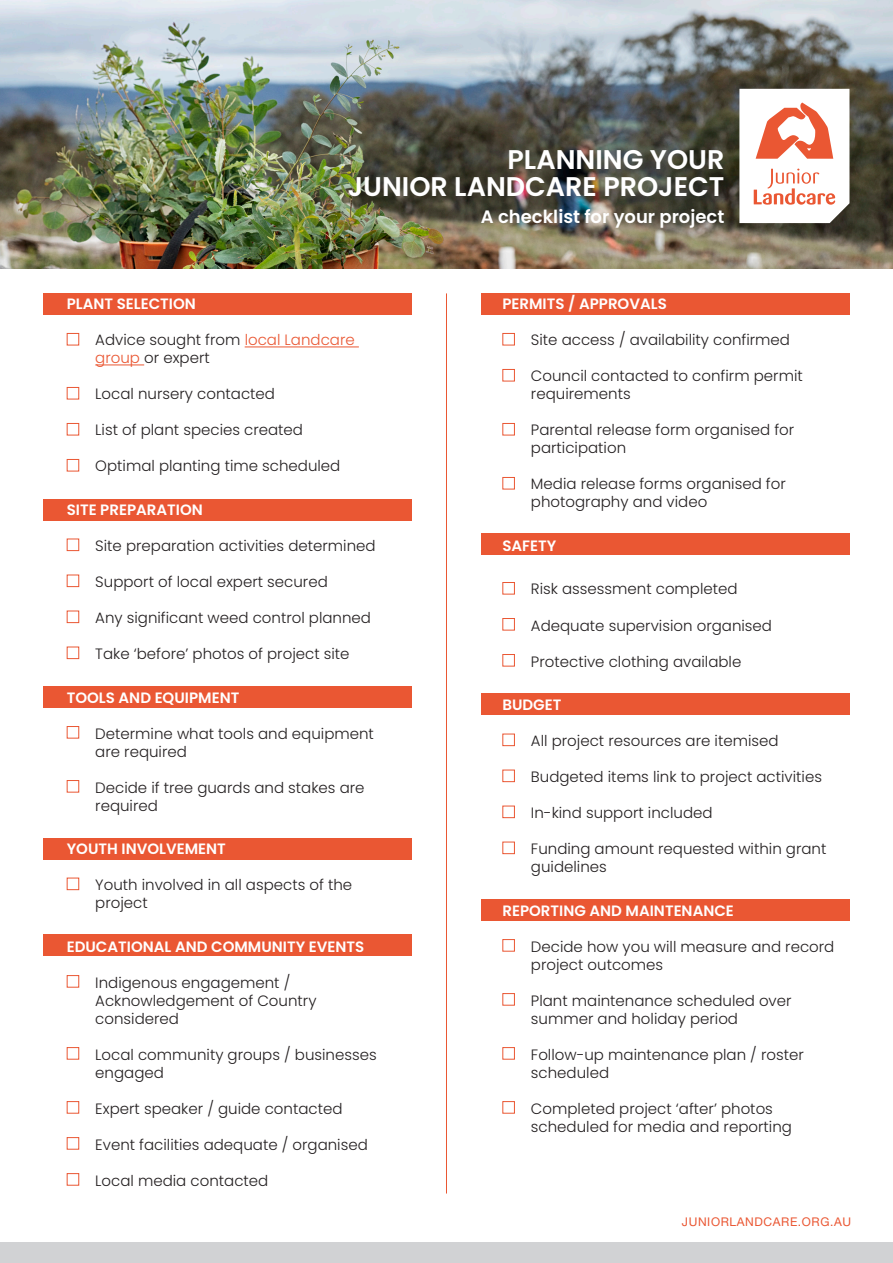
<style>
.page{position:relative;width:893px;height:1263px;background:#fff}
.page>*{position:absolute;margin:0;border:0;box-sizing:border-box;transform-origin:0 0}
.t1{font:600 27px "Poppins";color:#fff}
.t2{font:600 18px "Poppins";color:#fff}
.t3{font:300 15px/18px "Poppins";color:#231f20}
.t4{font:600 15px "Poppins";color:#fff}
.t5{font:12px "Helvetica Neue LT Std";letter-spacing:.05em;color:#ea5733}
.s1{color:#ea5733}
</style>
<div class="page">
<img style="left:0;top:0;width:893px;height:269px">
<svg style="left:739px;top:89px;width:110px;height:134px"></svg>
<div style="left:44px;top:294px;width:368px;height:21px;background:#ea5733"></div>
<div style="left:44px;top:499px;width:368px;height:21px;background:#ea5733"></div>
<div style="left:44px;top:686px;width:368px;height:21px;background:#ea5733"></div>
<div style="left:44px;top:838px;width:368px;height:22px;background:#ea5733"></div>
<div style="left:44px;top:935px;width:368px;height:21px;background:#ea5733"></div>
<div style="left:481px;top:294px;width:368px;height:21px;background:#ea5733"></div>
<div style="left:481px;top:533px;width:368px;height:22px;background:#ea5733"></div>
<div style="left:481px;top:694px;width:368px;height:21px;background:#ea5733"></div>
<div style="left:481px;top:899px;width:368px;height:21px;background:#ea5733"></div>
<hr style="left:245px;top:347px;width:114px;height:1px;background:#ea5733">
<hr style="left:95px;top:365px;width:49px;height:1px;background:#ea5733">
<div style="left:67px;top:333px;width:12px;height:12px;border:1px solid #ea5733"></div>
<div style="left:67px;top:387px;width:12px;height:12px;border:1px solid #ea5733"></div>
<div style="left:67px;top:423px;width:12px;height:12px;border:1px solid #ea5733"></div>
<div style="left:67px;top:459px;width:12px;height:12px;border:1px solid #ea5733"></div>
<div style="left:67px;top:539px;width:12px;height:12px;border:1px solid #ea5733"></div>
<div style="left:67px;top:575px;width:12px;height:12px;border:1px solid #ea5733"></div>
<div style="left:67px;top:611px;width:12px;height:12px;border:1px solid #ea5733"></div>
<div style="left:67px;top:647px;width:12px;height:12px;border:1px solid #ea5733"></div>
<div style="left:67px;top:726px;width:12px;height:12px;border:1px solid #ea5733"></div>
<div style="left:67px;top:780px;width:12px;height:12px;border:1px solid #ea5733"></div>
<div style="left:67px;top:878px;width:12px;height:12px;border:1px solid #ea5733"></div>
<div style="left:67px;top:975px;width:12px;height:12px;border:1px solid #ea5733"></div>
<div style="left:67px;top:1047px;width:12px;height:12px;border:1px solid #ea5733"></div>
<div style="left:67px;top:1101px;width:12px;height:12px;border:1px solid #ea5733"></div>
<div style="left:67px;top:1137px;width:12px;height:12px;border:1px solid #ea5733"></div>
<div style="left:67px;top:1173px;width:12px;height:12px;border:1px solid #ea5733"></div>
<div style="left:502px;top:333px;width:13px;height:12px;border:1px solid #ea5733"></div>
<div style="left:502px;top:369px;width:13px;height:12px;border:1px solid #ea5733"></div>
<div style="left:502px;top:423px;width:13px;height:12px;border:1px solid #ea5733"></div>
<div style="left:502px;top:477px;width:13px;height:12px;border:1px solid #ea5733"></div>
<div style="left:502px;top:582px;width:13px;height:12px;border:1px solid #ea5733"></div>
<div style="left:502px;top:618px;width:13px;height:12px;border:1px solid #ea5733"></div>
<div style="left:502px;top:654px;width:13px;height:12px;border:1px solid #ea5733"></div>
<div style="left:502px;top:734px;width:13px;height:12px;border:1px solid #ea5733"></div>
<div style="left:502px;top:770px;width:13px;height:12px;border:1px solid #ea5733"></div>
<div style="left:502px;top:806px;width:13px;height:12px;border:1px solid #ea5733"></div>
<div style="left:502px;top:842px;width:13px;height:12px;border:1px solid #ea5733"></div>
<div style="left:502px;top:939px;width:13px;height:12px;border:1px solid #ea5733"></div>
<div style="left:502px;top:993px;width:13px;height:12px;border:1px solid #ea5733"></div>
<div style="left:502px;top:1047px;width:13px;height:12px;border:1px solid #ea5733"></div>
<div style="left:502px;top:1101px;width:13px;height:12px;border:1px solid #ea5733"></div>
<div style="left:0;top:1242px;width:893px;height:21px;background:#d1d2d4"></div>
<hr style="left:446px;top:293px;width:1px;height:900px;background:#ea5733">
<p class="t1" style="left:507px;top:144px;width:218px">PLANNING YOUR</p>
<p class="t1" style="left:348px;top:171px;width:378px">JUNIOR LANDCARE PROJECT</p>
<p class="t2" style="left:481px;top:206px;width:245px">A checklist for your project</p>
<p class="t4" style="left:67px;top:295px;width:131px">PLANT SELECTION</p>
<p class="t3" style="left:95px;top:331px;width:261px">Advice sought from <span class="s1">local Landcare group</span> or expert</p>
<p class="t3" style="left:95px;top:385px;width:181px">Local nursery contacted</p>
<p class="t3" style="left:95px;top:421px;width:209px">List of plant species created</p>
<p class="t3" style="left:95px;top:457px;width:247px">Optimal planting time scheduled</p>
<p class="t4" style="left:67px;top:501px;width:138px">SITE PREPARATION</p>
<p class="t3" style="left:95px;top:537px;width:282px">Site preparation activities determined</p>
<p class="t3" style="left:95px;top:573px;width:234px">Support of local expert secured</p>
<p class="t3" style="left:95px;top:609px;width:277px">Any significant weed control planned</p>
<p class="t3" style="left:95px;top:645px;width:256px">Take ‘before’ photos of project site</p>
<p class="t4" style="left:67px;top:688px;width:174px">TOOLS AND EQUIPMENT</p>
<p class="t3" style="left:95px;top:724px;width:280px">Determine what tools and equipment are required</p>
<p class="t3" style="left:95px;top:778px;width:271px">Decide if tree guards and stakes are required</p>
<p class="t4" style="left:67px;top:840px;width:161px">YOUTH INVOLVEMENT</p>
<p class="t3" style="left:95px;top:876px;width:258px">Youth involved in all aspects of the project</p>
<p class="t4" style="left:67px;top:937px;width:299px">EDUCATIONAL AND COMMUNITY EVENTS</p>
<p class="t3" style="left:95px;top:973px;width:223px">Indigenous engagement /<br>Acknowledgement of Country considered</p>
<p class="t3" style="left:95px;top:1045px;width:283px">Local community groups / businesses engaged</p>
<p class="t3" style="left:95px;top:1099px;width:249px">Expert speaker / guide contacted</p>
<p class="t3" style="left:95px;top:1135px;width:274px">Event facilities adequate / organised</p>
<p class="t3" style="left:95px;top:1171px;width:175px">Local media contacted</p>
<p class="t4" style="left:502px;top:295px;width:166px">PERMITS / APPROVALS</p>
<p class="t3" style="left:531px;top:331px;width:261px">Site access / availability confirmed</p>
<p class="t3" style="left:531px;top:367px;width:273px">Council contacted to confirm permit requirements</p>
<p class="t3" style="left:531px;top:421px;width:265px">Parental release form organised for participation</p>
<p class="t3" style="left:531px;top:475px;width:256px">Media release forms organised for photography and video</p>
<p class="t4" style="left:502px;top:537px;width:56px">SAFETY</p>
<p class="t3" style="left:531px;top:580px;width:208px">Risk assessment completed</p>
<p class="t3" style="left:531px;top:616px;width:243px">Adequate supervision organised</p>
<p class="t3" style="left:531px;top:652px;width:212px">Protective clothing available</p>
<p class="t4" style="left:502px;top:696px;width:61px">BUDGET</p>
<p class="t3" style="left:531px;top:732px;width:249px">All project resources are itemised</p>
<p class="t3" style="left:531px;top:768px;width:293px">Budgeted items link to project activities</p>
<p class="t3" style="left:531px;top:804px;width:183px">In-kind support included</p>
<p class="t3" style="left:531px;top:840px;width:297px">Funding amount requested within grant guidelines</p>
<p class="t4" style="left:502px;top:901px;width:233px">REPORTING AND MAINTENANCE</p>
<p class="t3" style="left:531px;top:937px;width:305px">Decide how you will measure and record project outcomes</p>
<p class="t3" style="left:531px;top:991px;width:262px">Plant maintenance scheduled over summer and holiday period</p>
<p class="t3" style="left:531px;top:1045px;width:274px">Follow-up maintenance plan / roster scheduled</p>
<p class="t3" style="left:531px;top:1099px;width:262px">Completed project ‘after’ photos scheduled for media and reporting</p>
<p class="t5" style="left:682px;top:1214px;width:171px">JUNIORLANDCARE.ORG.AU</p>
</div>
